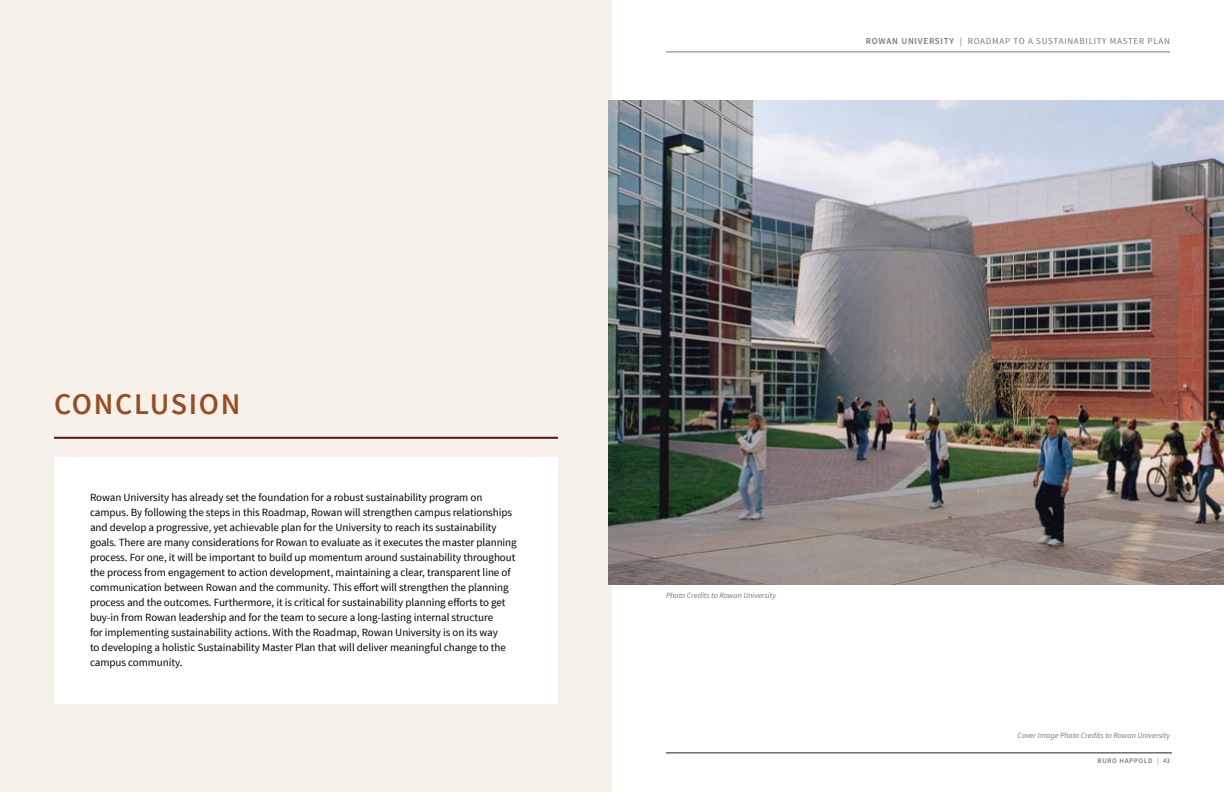
<style>
.page{position:relative;width:1224px;height:792px;background:#fff}
.page>*{position:absolute;margin:0;border:0;box-sizing:border-box;transform-origin:0 0}
.Head{font:600 30px "Source Sans Pro";letter-spacing:.055em;color:#994c24}
.Subhead{font:11px/15px "Source Sans Pro";letter-spacing:-.005em;color:#000}
.t1{font:9px "Source Sans Pro";letter-spacing:.08em;color:#76787b}
.Table_Head{font:italic 8px "Source Sans Pro";color:#76787b}
.t2{font:600 7px "Source Sans Pro";letter-spacing:.08em;color:#76787b}
.s1{font-weight:600}
.s2{font-weight:400}
.s3{font-weight:300;color:#000}
</style>
<div class="page">
<hr style="left:666px;top:52px;width:504px;height:1px;background:#76787b">
<hr style="left:666px;top:753px;width:506px;height:1px;background:#231f20">
<div style="left:0;top:0;width:612px;height:792px;background:#f6f1ea"></div>
<hr style="left:54px;top:437px;width:504px;height:2px;background:#5b1300">
<div style="left:54px;top:457px;width:504px;height:247px;background:#fff"></div>
<img style="left:609px;top:101px;width:615px;height:484px">
<p class="Head" style="left:54px;top:385px;width:188px">CONCLUSION</p>
<p class="Subhead" style="left:90px;top:490px;width:428px">Rowan University has already set the foundation for a robust sustainability program on campus. By following the steps in this Roadmap, Rowan will strengthen campus relationships and develop a progressive, yet achievable plan for the University to reach its sustainability goals. There are many considerations for Rowan to evaluate as it executes the master planning process. For one, it will be important to build up momentum around sustainability throughout the process from engagement to action development, maintaining a clear, transparent line of communication between Rowan and the community. This effort will strengthen the planning process and the outcomes. Furthermore, it is critical for sustainability planning efforts to get buy-in from Rowan leadership and for the team to secure a long-lasting internal structure<br>for implementing sustainability actions. With the Roadmap, Rowan University is on its way<br>to developing a holistic Sustainability Master Plan that will deliver meaningful change to the campus community.</p>
<p class="t1" style="left:866px;top:36px;width:306px"><span class="s1">ROWAN UNIVERSITY</span> | ROADMAP TO A SUSTAINABILITY MASTER PLAN</p>
<p class="Table_Head" style="left:666px;top:590px;width:111px">Photo Credits to Rowan University</p>
<p class="Table_Head" style="left:1018px;top:730px;width:154px">Cover Image Photo Credits to Rowan University</p>
<p class="t2" style="left:1098px;top:757px;width:74px">BURO HAPPOLD <span class="s2">|</span> <span class="s3">43</span></p>
</div>
